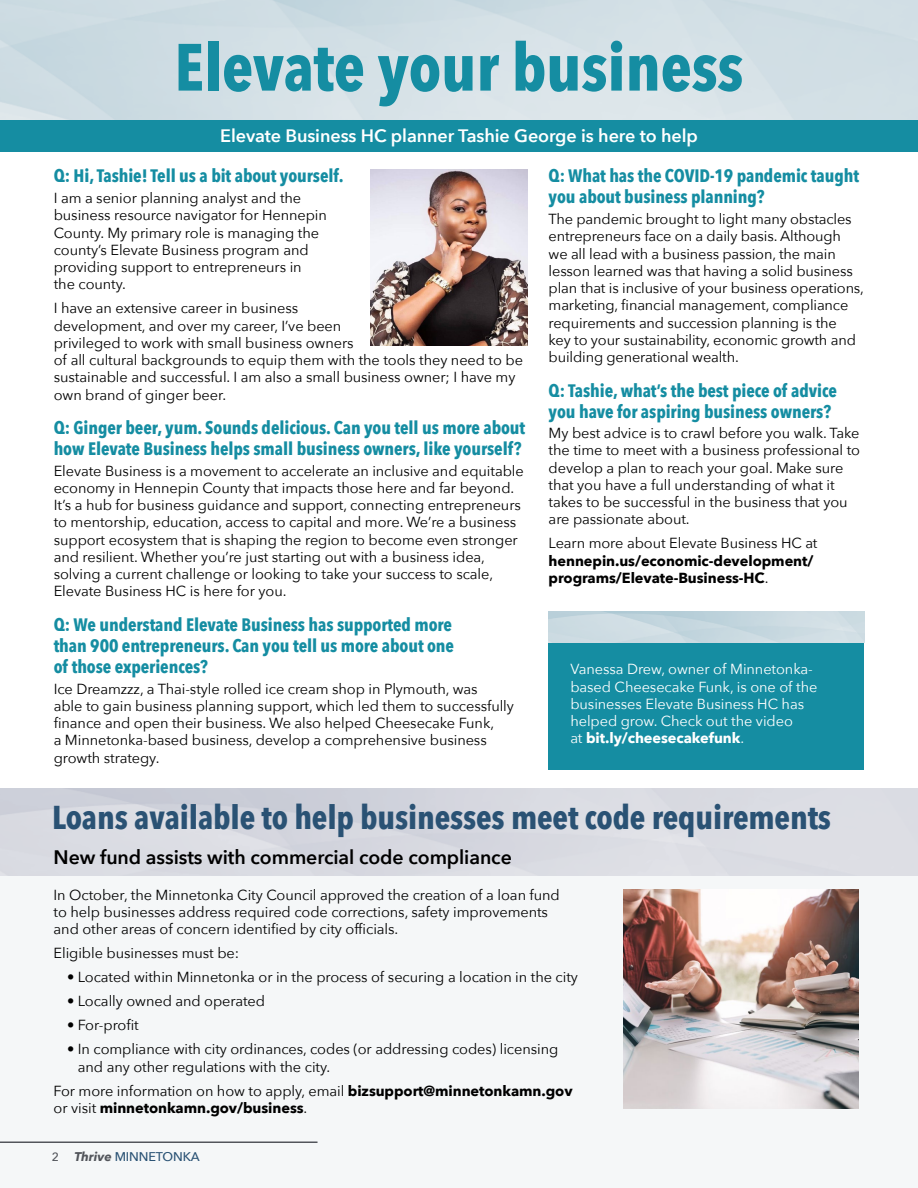
<style>
.page{position:relative;width:918px;height:1188px;background:#fff}
.page>*{position:absolute;margin:0;border:0;box-sizing:border-box;transform-origin:0 0}
.t1{font:700 66px "Avenir Next Condensed";letter-spacing:-.005em;color:#158da2}
.t2{font:700 33px "Avenir Next Condensed";letter-spacing:-.005em;color:#2a5274}
.t3{font:600 19.5px "Avenir Next";letter-spacing:-.005em;color:#000}
.t4{font:700 18px/21px "Avenir Next Condensed";letter-spacing:-.005em;color:#158da2}
.t5{font:600 18px "Avenir Next";letter-spacing:-.005em;color:#fff}
.t6{font:14.55px/17.2px "Avenir Next";letter-spacing:-.005em;color:#000}
.t7{font:700 14.55px/17.2px "Avenir Next";letter-spacing:-.005em;color:#000}
.t8{font:14.55px/17.2px "Avenir Next";letter-spacing:-.005em;color:#fff}
.t9{font:500 12.6px "Avenir Next";letter-spacing:-.01em;color:#2a5274}
.s1{font-weight:400}
.s2{font-weight:700}
.s3{font-size:12px;color:#52555b}
.s4{font-weight:700;font-style:italic;color:#52555b}
</style>
<div class="page">
<div style="left:549px;top:642px;width:315px;height:128px;background:#158da2"></div>
<svg style="left:0;top:788px;width:918px;height:400px;fill:#f5f7f8"></svg>
<hr style="left:0;top:1142px;width:318px;height:1px;background:#52555b">
<div style="left:0;top:120px;width:918px;height:31px;background:#158da2"></div>
<img style="left:370px;top:169px;width:157px;height:177px">
<img style="left:624px;top:890px;width:235px;height:218px">
<h1 class="t1" style="left:174px;top:27px;width:571px">Elevate your business</h1>
<p class="t5" style="left:220px;top:120px;width:479px">Elevate Business HC planner Tashie George is here to help</p>
<p class="t4" style="left:54px;top:165px;width:291px">Q: Hi, Tashie! Tell us a bit about yourself.</p>
<p class="t6" style="left:54px;top:189px;width:275px">I am a senior planning analyst and the business resource navigator for Hennepin County. My primary role is managing the county’s Elevate Business program and providing support to entrepreneurs in<br>the county.</p>
<p class="t6" style="left:54px;top:299px;width:471px">I have an extensive career in business<br>development, and over my career, I’ve been<br>privileged to work with small business owners<br>of all cultural backgrounds to equip them with the tools they need to be sustainable and successful. I am also a small business owner; I have my own brand of ginger beer.</p>
<p class="t4" style="left:54px;top:417px;width:473px">Q: Ginger beer, yum. Sounds delicious. Can you tell us more about how Elevate Business helps small business owners, like yourself?</p>
<p class="t6" style="left:54px;top:461px;width:472px">Elevate Business is a movement to accelerate an inclusive and equitable economy in Hennepin County that impacts those here and far beyond.<br>It’s a hub for business guidance and support, connecting entrepreneurs to mentorship, education, access to capital and more. We’re a business support ecosystem that is shaping the region to become even stronger and resilient. Whether you’re just starting out with a business idea, solving a current challenge or looking to take your success to scale, Elevate Business HC is here for you.</p>
<p class="t4" style="left:54px;top:614px;width:402px;text-align:justify">Q: We understand Elevate Business has supported more than 900 entrepreneurs. Can you tell us more about one of those experiences?</p>
<p class="t6" style="left:54px;top:679px;width:462px">Ice Dreamzzz, a Thai-style rolled ice cream shop in Plymouth, was<br>able to gain business planning support, which led them to successfully finance and open their business. We also helped Cheesecake Funk,<br>a Minnetonka-based business, develop a comprehensive business growth strategy.</p>
<p class="t4" style="left:549px;top:165px;width:312px">Q: What has the COVID-19 pandemic taught you about business planning?</p>
<p class="t6" style="left:549px;top:210px;width:317px">The pandemic brought to light many obstacles entrepreneurs face on a daily basis. Although<br>we all lead with a business passion, the main lesson learned was that having a solid business plan that is inclusive of your business operations, marketing, financial management, compliance requirements and succession planning is the<br>key to your sustainability, economic growth and building generational wealth.</p>
<p class="t4" style="left:549px;top:380px;width:290px">Q: Tashie, what’s the best piece of advice you have for aspiring business owners?</p>
<p class="t6" style="left:549px;top:424px;width:313px">My best advice is to crawl before you walk. Take the time to meet with a business professional to develop a plan to reach your goal. Make sure that you have a full understanding of what it takes to be successful in the business that you are passionate about.</p>
<p class="t6" style="left:549px;top:534px;width:270px">Learn more about Elevate Business HC at</p>
<p class="t7" style="left:549px;top:552px;width:266px">hennepin.us/economic-development/ programs/Elevate-Business-HC<span class="s1">.</span></p>
<p class="t8" style="left:570px;top:660px;width:249px">Vanessa Drew, owner of Minnetonka&shy;based Cheesecake Funk, is one of the businesses Elevate Business HC has helped grow. Check out the video<br>at <span class="s2">bit.ly/cheesecakefunk</span>.</p>
<h2 class="t2" style="left:52px;top:797px;width:781px">Loans available to help businesses meet code requirements</h2>
<h3 class="t3" style="left:54px;top:840px;width:460px">New fund assists with commercial code compliance</h3>
<p class="t6" style="left:54px;top:886px;width:508px">In October, the Minnetonka City Council approved the creation of a loan fund to help businesses address required code corrections, safety improvements and other areas of concern identified by city officials.</p>
<p class="t6" style="left:54px;top:944px;width:187px">Eligible businesses must be:</p>
<p class="t6" style="left:67px;top:968px;width:512px">• Located within Minnetonka or in the process of securing a location in the city</p>
<p class="t6" style="left:67px;top:992px;width:200px">• Locally owned and operated</p>
<p class="t6" style="left:67px;top:1016px;width:73px">• For-profit</p>
<p class="t6" style="left:78px;top:1040px;width:482px;text-indent:-11px">• In compliance with city ordinances, codes (or addressing codes) licensing and any other regulations with the city.</p>
<p class="t7" style="left:54px;top:1082px;width:520px"><span class="s1">For more information on how to apply, email</span> bizsupport@minnetonkamn.gov <span class="s1">or visit</span> minnetonkamn.gov/business<span class="s1">.</span></p>
<p class="t9" style="left:52px;top:1146px;width:150px"><span class="s3">2</span> <span class="s4">Thrive</span> MINNETONKA</p>
</div>
